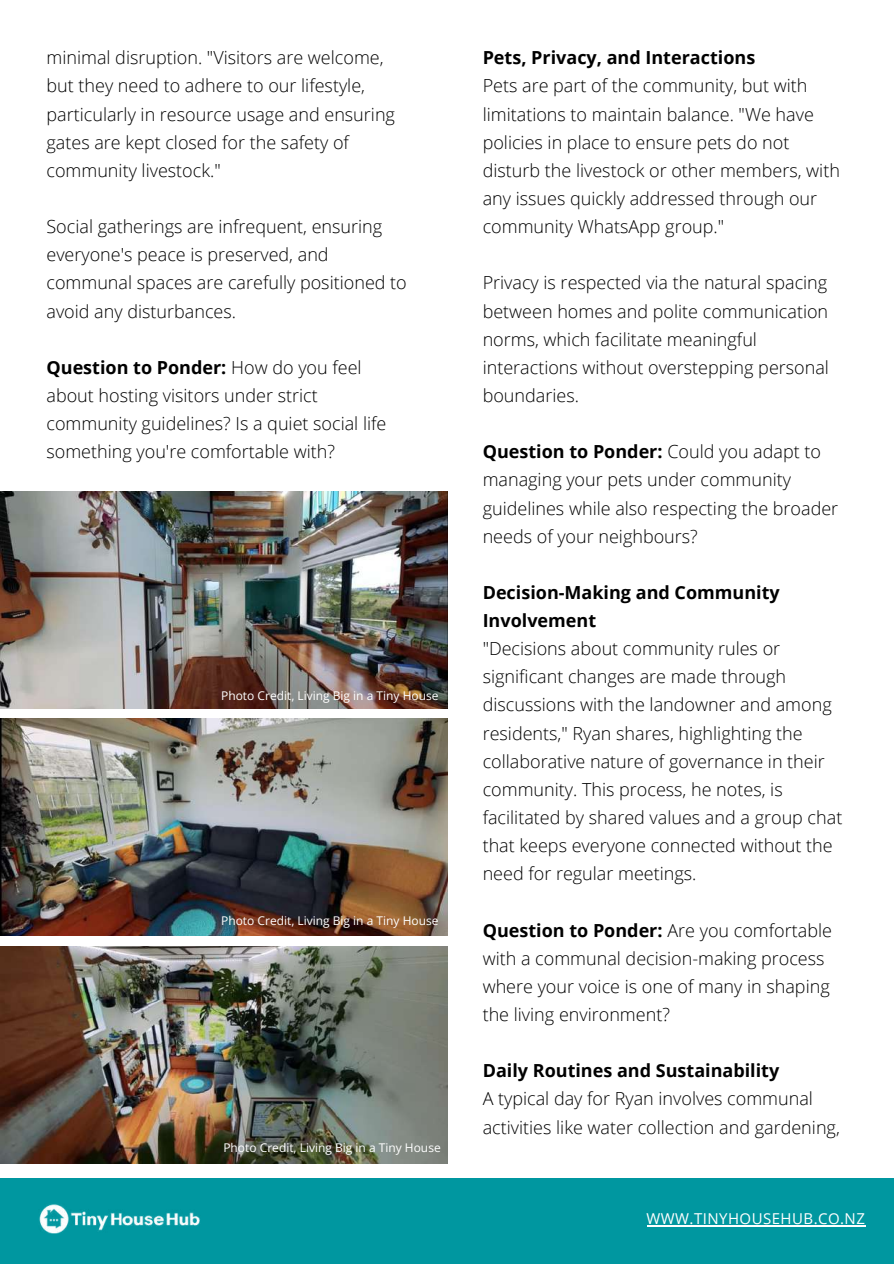
<style>
.page{position:relative;width:894px;height:1264px;background:#fff}
.page>*{position:absolute;margin:0;border:0;box-sizing:border-box;transform-origin:0 0}
.t1{font:300 18px/28.2px "Open Sans";color:#000}
.t2{font:700 18px/28.2px "Open Sans";color:#000}
.t3{font:15px "Open Sans";letter-spacing:.03em;color:#fff}
.t4{font:12px "Open Sans";color:#fff}
.s1{font-weight:700}
</style>
<div class="page">
<div style="left:0;top:1178px;width:893px;height:85px;background:#0097a0"></div>
<img style="left:39px;top:1204px;width:161px;height:29px">
<img style="left:0;top:491px;width:447px;height:217px">
<img style="left:0;top:718px;width:447px;height:217px">
<img style="left:0;top:946px;width:447px;height:217px">
<hr style="left:646px;top:1225px;width:219px;height:1px;background:#fff">
<p class="t1" style="left:46px;top:43px;width:350px">minimal disruption. "Visitors are welcome, but they need to adhere to our lifestyle, particularly in resource usage and ensuring gates are kept closed for the safety of community livestock."</p>
<p class="t1" style="left:46px;top:212px;width:362px">Social gatherings are infrequent, ensuring everyone's peace is preserved, and communal spaces are carefully positioned to avoid any disturbances.</p>
<p class="t1" style="left:46px;top:353px;width:341px"><span class="s1">Question to Ponder:</span> How do you feel about hosting visitors under strict community guidelines? Is a quiet social life something you're comfortable with?</p>
<p class="t4" style="left:221px;top:687px;width:219px">Photo Credit, Living Big in a Tiny House</p>
<p class="t4" style="left:221px;top:911px;width:219px">Photo Credit, Living Big in a Tiny House</p>
<p class="t4" style="left:223px;top:1138px;width:219px">Photo Credit, Living Big in a Tiny House</p>
<p class="t2" style="left:482px;top:43px;width:274px">Pets, Privacy, and Interactions</p>
<p class="t1" style="left:482px;top:71px;width:358px">Pets are part of the community, but with limitations to maintain balance. "We have policies in place to ensure pets do not disturb the livestock or other members, with any issues quickly addressed through our community WhatsApp group."</p>
<p class="t1" style="left:482px;top:268px;width:348px">Privacy is respected via the natural spacing between homes and polite communication norms, which facilitate meaningful interactions without overstepping personal boundaries.</p>
<p class="t1" style="left:482px;top:437px;width:357px"><span class="s1">Question to Ponder:</span> Could you adapt to managing your pets under community guidelines while also respecting the broader needs of your neighbours?</p>
<p class="t2" style="left:482px;top:578px;width:298px">Decision-Making and Community<br>Involvement</p>
<p class="t1" style="left:482px;top:634px;width:361px">"Decisions about community rules or significant changes are made through discussions with the landowner and among residents," Ryan shares, highlighting the collaborative nature of governance in their community. This process, he notes, is facilitated by shared values and a group chat that keeps everyone connected without the need for regular meetings.</p>
<p class="t1" style="left:482px;top:915px;width:351px"><span class="s1">Question to Ponder:</span> Are you comfortable with a communal decision-making process where your voice is one of many in shaping the living environment?</p>
<p class="t2" style="left:482px;top:1056px;width:298px">Daily Routines and Sustainability</p>
<p class="t1" style="left:482px;top:1084px;width:358px">A typical day for Ryan involves communal activities like water collection and gardening,</p>
<p class="t3" style="left:646px;top:1208px;width:220px">WWW.TINYHOUSEHUB.CO.NZ</p>
</div>
